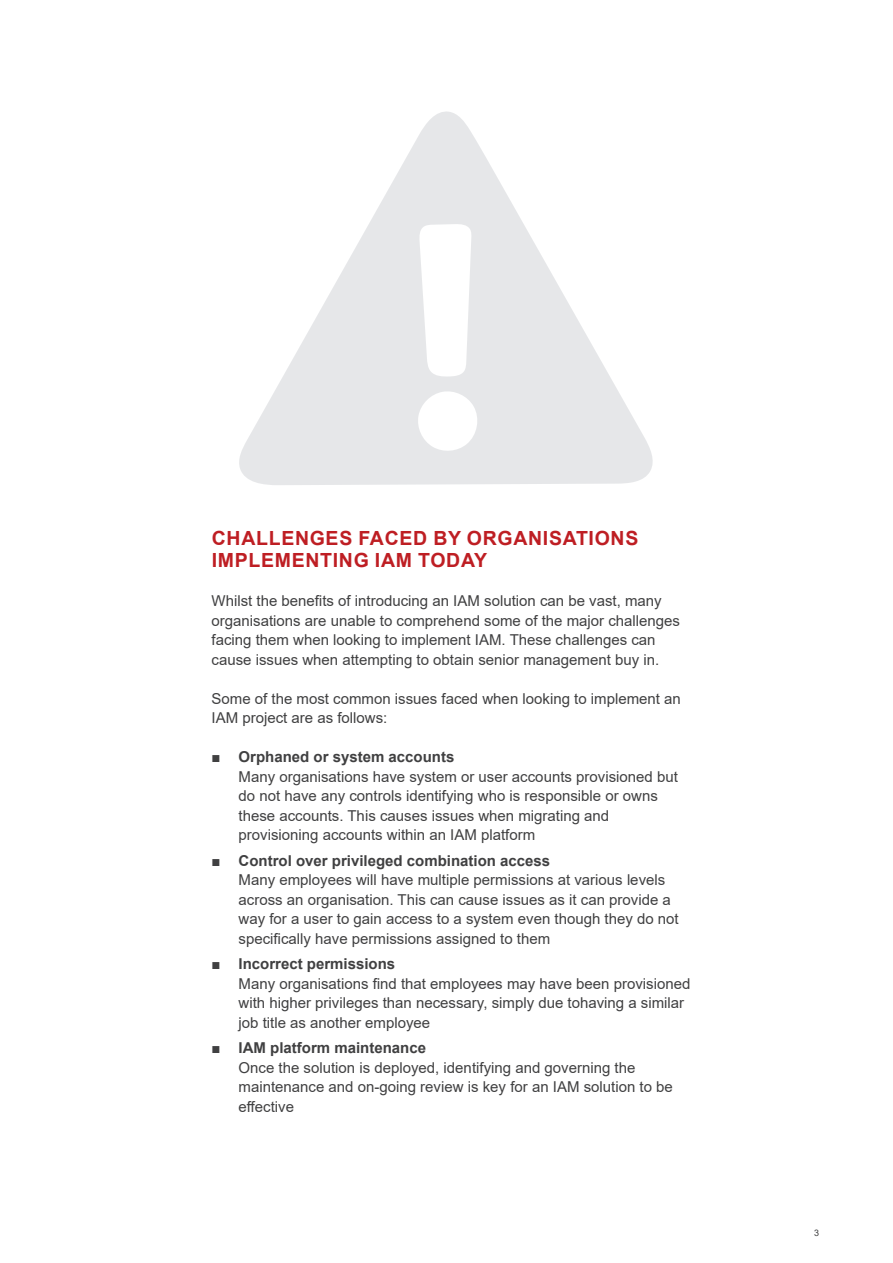
<style>
.page{position:relative;width:893px;height:1263px;background:#fff}
.page>*{position:absolute;margin:0;border:0;box-sizing:border-box;transform-origin:0 0}
.t1{font:700 19.5px/22.5px "Arial";letter-spacing:.035em;color:#be1e23}
.t2{font:15px/19.5px "Arial";color:#404041}
.t3{font:9px "Arial";color:#404041}
.s1{font-weight:700}
</style>
<div class="page">
<svg style="left:239px;top:111px;width:414px;height:374px;fill:#e6e7e9"></svg>
<h1 class="t1" style="left:212px;top:527px;width:428px">CHALLENGES FACED BY ORGANISATIONS<br>IMPLEMENTING IAM TODAY</h1>
<p class="t2" style="left:212px;top:591px;width:470px">Whilst the benefits of introducing an IAM solution can be vast, many organisations are unable to comprehend some of the major challenges facing them when looking to implement IAM. These challenges can cause issues when attempting to obtain senior management buy in.</p>
<p class="t2" style="left:212px;top:688px;width:471px">Some of the most common issues faced when looking to implement an<br>IAM project are as follows:</p>
<p class="t2" style="left:238px;top:747px;width:441px;text-indent:-27px">■ <span class="s1">Orphaned or system accounts<br></span>Many organisations have system or user accounts provisioned but do not have any controls identifying who is responsible or owns these accounts. This causes issues when migrating and provisioning accounts within an IAM platform</p>
<p class="t2" style="left:238px;top:850px;width:442px;text-indent:-27px">■ <span class="s1">Control over privileged combination access<br></span>Many employees will have multiple permissions at various levels across an organisation. This can cause issues as it can provide a way for a user to gain access to a system even though they do not specifically have permissions assigned to them</p>
<p class="t2" style="left:238px;top:954px;width:453px;text-indent:-27px">■ <span class="s1">Incorrect permissions<br></span>Many organisations find that employees may have been provisioned with higher privileges than necessary, simply due tohaving a similar job title as another employee</p>
<p class="t2" style="left:238px;top:1038px;width:436px;text-indent:-27px">■ <span class="s1">IAM platform maintenance<br></span>Once the solution is deployed, identifying and governing the maintenance and on-going review is key for an IAM solution to be effective</p>
<p class="t3" style="left:814px;top:1227px;width:7px">3</p>
</div>
